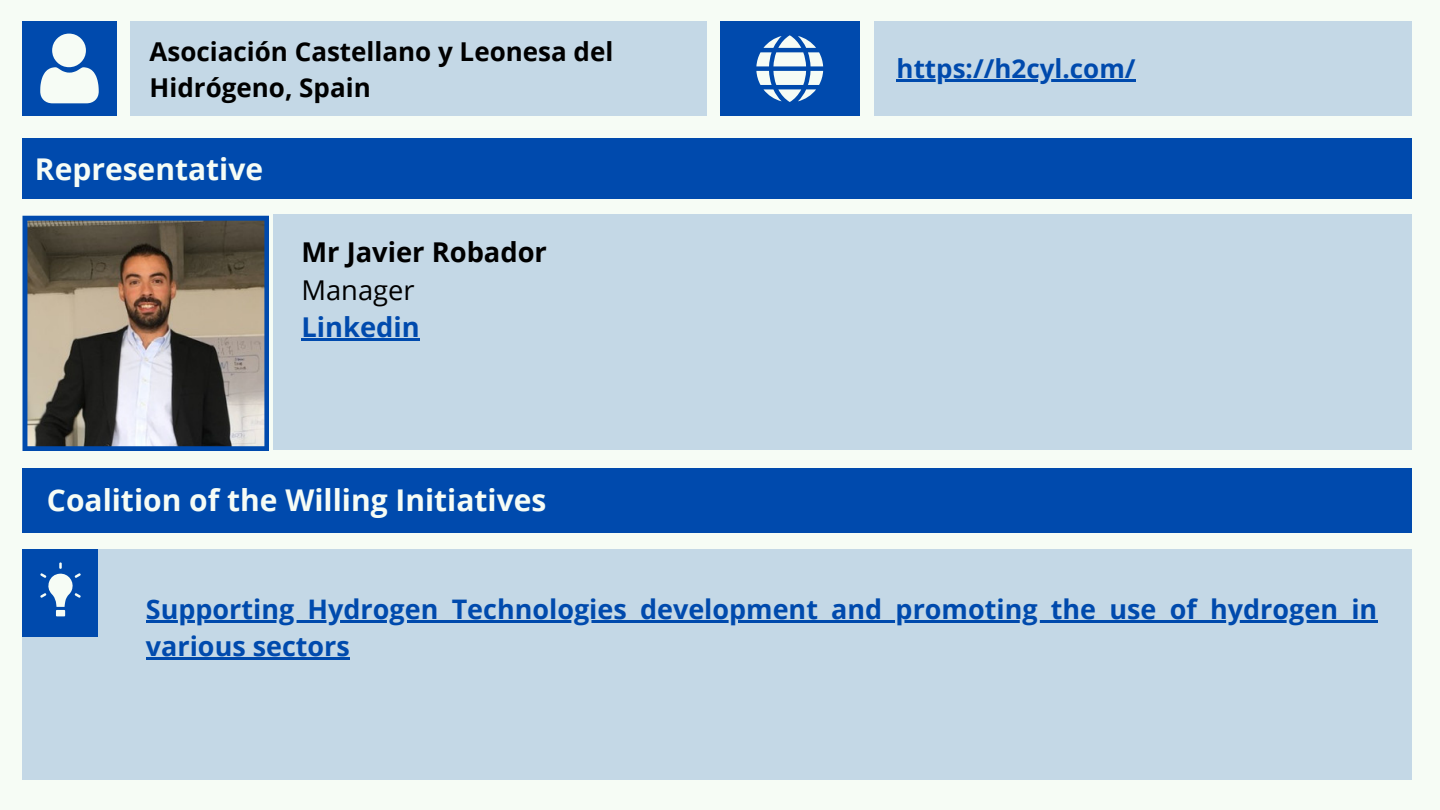
<style>
.page{position:relative;width:1440px;height:810px;background:#f6fcf5}
.page>*{position:absolute;margin:0;border:0;box-sizing:border-box;transform-origin:0 0}
.t1{font:700 30px "Open Sans";color:#f6fcf5}
.t2{font:700 27.3px "Open Sans";color:#000}
.t3{font:700 27.3px "Open Sans";color:#004aad}
.t4{font:27.3px "Open Sans";color:#000}
.t5{font:700 26.9px/37.5px "Open Sans";color:#004aad}
.t6{font:700 26px/36px "Open Sans";color:#000}
.t7{font:700 26px "Open Sans";color:#004aad}
</style>
<div class="page">
<div style="left:22px;top:468px;width:1390px;height:65px;background:#004aad"></div>
<div style="left:22px;top:138px;width:1390px;height:61px;background:#004aad"></div>
<div style="left:22px;top:21px;width:94px;height:95px;background:#004aad"></div>
<div style="left:720px;top:21px;width:140px;height:95px;background:#004aad"></div>
<div style="left:273px;top:214px;width:1139px;height:236px;background:#c4d8e6"></div>
<svg style="left:22px;top:216px;width:247px;height:235px;background:#75716e"></svg>
<div style="left:22px;top:550px;width:1390px;height:230px;background:#c4d8e6"></div>
<div style="left:131px;top:21px;width:575px;height:95px;background:#c4d8e6"></div>
<div style="left:874px;top:21px;width:538px;height:95px;background:#c4d8e6"></div>
<svg style="left:40px;top:34px;width:59px;height:69px"></svg>
<svg style="left:756px;top:35px;width:67px;height:67px"></svg>
<svg style="left:40px;top:562px;width:41px;height:54px;background:#4b80c3"></svg>
<hr style="left:146px;top:620px;width:1231px;height:2px;background:#004aad">
<hr style="left:146px;top:658px;width:204px;height:2px;background:#004aad">
<hr style="left:897px;top:79px;width:239px;height:2px;background:#004aad">
<hr style="left:301px;top:339px;width:119px;height:2px;background:#004aad">
<p class="t6" style="left:150px;top:33px;width:465px">Asociación Castellano y Leonesa del<br>Hidrógeno, Spain</p>
<p class="t1" style="left:35px;top:148px;width:230px">Representative</p>
<p class="t2" style="left:301px;top:233px;width:247px">Mr Javier Robador</p>
<p class="t4" style="left:301px;top:270px;width:115px">Manager</p>
<p class="t3" style="left:301px;top:308px;width:120px">Linkedin</p>
<p class="t1" style="left:47px;top:479px;width:501px">Coalition of the Willing Initiatives</p>
<p class="t7" style="left:897px;top:50px;width:241px">https://h2cyl.com/</p>
<p class="t5" style="left:146px;top:590px;width:1233px">Supporting Hydrogen Technologies development and promoting the use of hydrogen in various sectors</p>
</div>
